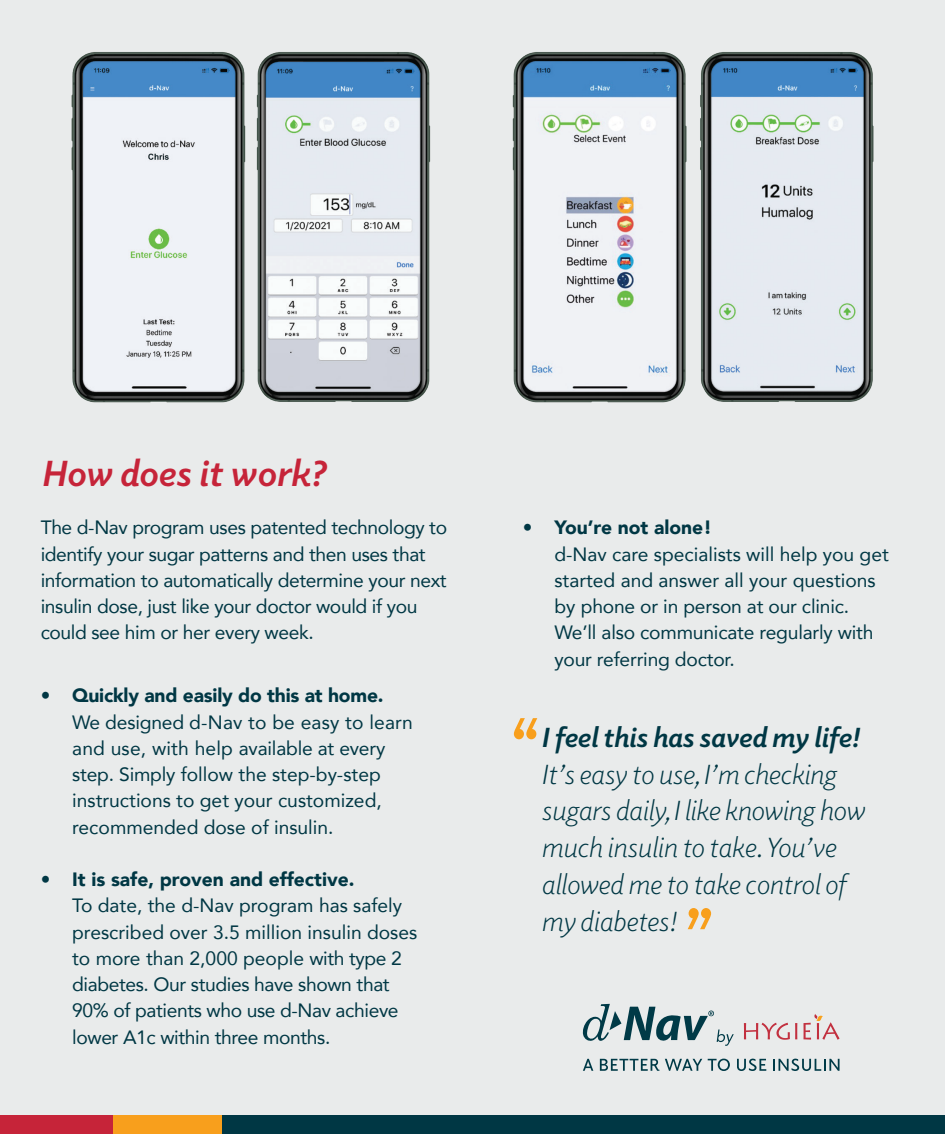
<style>
.page{position:relative;width:945px;height:1134px;background:#fff}
.page>*{position:absolute;margin:0;border:0;box-sizing:border-box;transform-origin:0 0}
.t1{font:italic 700 36.75px "Elido";color:#c62439}
.t2{font:italic 300 28px/36.8px "Elido";letter-spacing:-.01em;color:#003744}
.t3{font:italic 700 28px "Elido";letter-spacing:-.01em;color:#003744}
.t4{font:19.25px/26.2px "Avenir";letter-spacing:-.01em;color:#003744}
.s1{font-weight:900}
</style>
<div class="page">
<div style="left:0;top:0;width:945px;height:1116px;background:#e9ebeb"></div>
<img style="left:51px;top:37px;width:843px;height:402px">
<svg style="left:514px;top:718px;width:23px;height:21px"></svg>
<svg style="left:688px;top:908px;width:23px;height:21px"></svg>
<div style="left:222px;top:1116px;width:723px;height:18px;background:#003744"></div>
<div style="left:112px;top:1116px;width:110px;height:18px;background:#f89f1c"></div>
<div style="left:0;top:1116px;width:112px;height:18px;background:#c62439"></div>
<svg style="left:583px;top:1059px;width:10px;height:12px"></svg>
<svg style="left:600px;top:1059px;width:59px;height:12px"></svg>
<svg style="left:665px;top:1059px;width:37px;height:12px"></svg>
<svg style="left:708px;top:1059px;width:22px;height:12px"></svg>
<svg style="left:737px;top:1059px;width:29px;height:12px"></svg>
<svg style="left:773px;top:1059px;width:67px;height:12px"></svg>
<svg style="left:583px;top:1004px;width:151px;height:42px;background:#a9babe"></svg>
<svg style="left:744px;top:1023px;width:53px;height:17px"></svg>
<svg style="left:803px;top:1014px;width:37px;height:26px"></svg>
<p class="t1" style="left:41px;top:448px;width:286px">How does it work?</p>
<p class="t4" style="left:41px;top:514px;width:408px">The d-Nav program uses patented technology to identify your sugar patterns and then uses that information to automatically determine your next insulin dose, just like your doctor would if you could see him or her every week.</p>
<p class="t4" style="left:72px;top:682px;width:342px;text-indent:-32px"><span class="s1">• Quickly and easily do this at home.<br></span>We designed d-Nav to be easy to learn and use, with help available at every step. Simply follow the step-by-step instructions to get your customized, recommended dose of insulin.</p>
<p class="t4" style="left:72px;top:866px;width:347px;text-indent:-32px"><span class="s1">• It is safe, proven and effective.<br></span>To date, the d-Nav program has safely prescribed over 3.5 million insulin doses to more than 2,000 people with type 2 diabetes. Our studies have shown that 90% of patients who use d-Nav achieve lower A1c within three months.</p>
<p class="t4" style="left:554px;top:514px;width:336px;text-indent:-32px"><span class="s1">• You’re not alone!<br></span>d-Nav care specialists will help you get started and answer all your questions by phone or in person at our clinic.<br>We’ll also communicate regularly with your referring doctor.</p>
<p class="t3" style="left:541px;top:718px;width:320px">I feel this has saved my life!</p>
<p class="t2" style="left:541px;top:755px;width:325px">It’s easy to use,I’m checking sugars daily,I like knowing how much insulin to take. You’ve allowed me to take control of</p>
<p class="t2" style="left:541px;top:902px;width:137px">my diabetes!</p>
</div>
